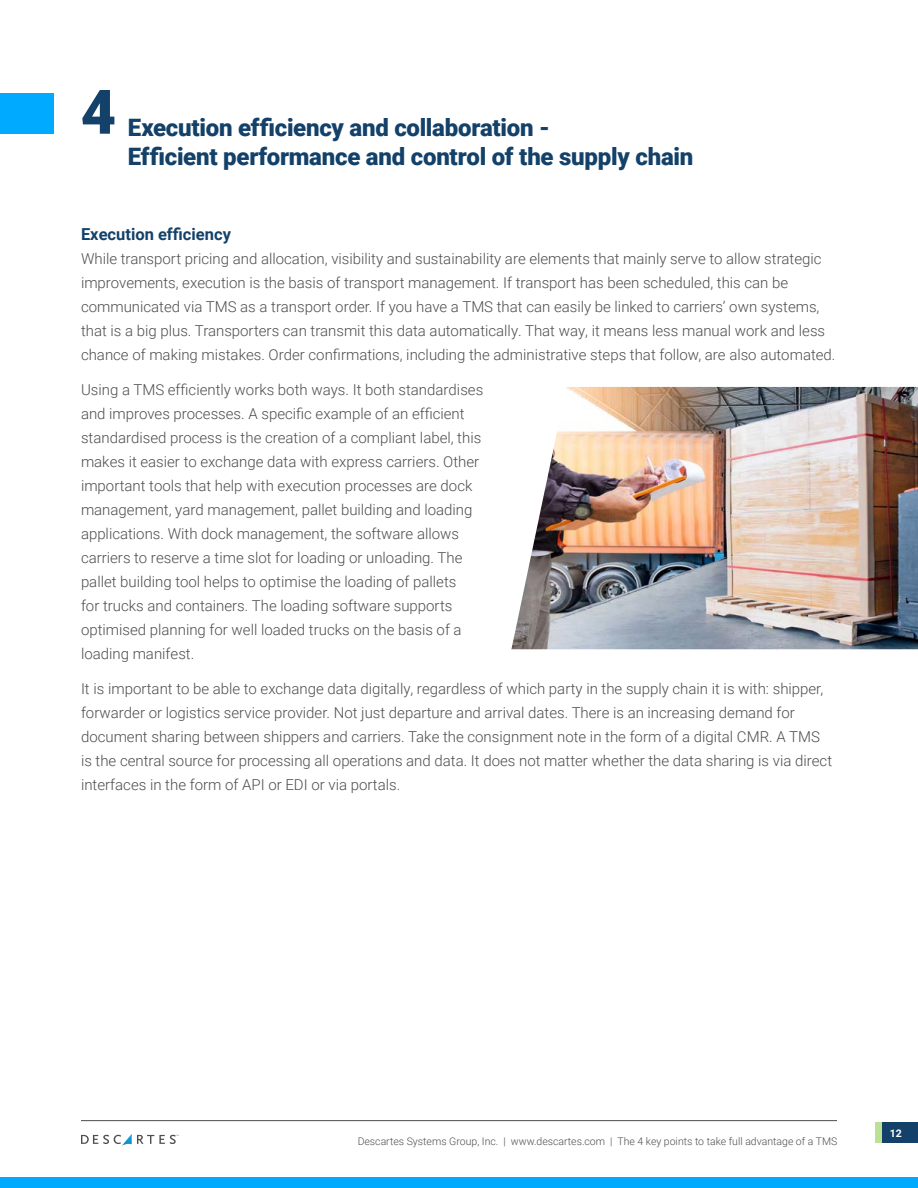
<style>
.page{position:relative;width:918px;height:1188px;background:#fff}
.page>*{position:absolute;margin:0;border:0;box-sizing:border-box;transform-origin:0 0}
.t1{font:900 61.5px "Roboto";color:#134169}
.t2{font:900 24px/28.8px "Roboto";letter-spacing:-.01em;color:#134169}
.t3{font:700 16.5px "Roboto";color:#134169}
.t4{font:300 15px/24px "Roboto";color:#4d4d4d}
.t5{font:700 11.1px "Roboto";color:#fff}
.t6{font:300 10.5px "Roboto";color:#4d4d4d}
.s1{font-size:10.5px}
</style>
<div class="page">
<svg style="left:81px;top:1134px;width:98px;height:12px"></svg>
<div style="left:882px;top:1122px;width:36px;height:21px;background:#134169"></div>
<div style="left:876px;top:1122px;width:6px;height:21px;background:#bce194"></div>
<div style="left:0;top:1177px;width:918px;height:11px;background:#0af"></div>
<div style="left:0;top:93px;width:54px;height:41px;background:#0af"></div>
<img style="left:511px;top:387px;width:407px;height:262px">
<hr style="left:81px;top:1120px;width:756px;height:1px;background:#4d4d4d">
<h1 class="t1" style="left:81px;top:69px;width:37px">4</h1>
<h2 class="t2" style="left:128px;top:112px;width:567px">Execution efficiency and collaboration -<br>Efficient performance and control of the supply chain</h2>
<p class="t3" style="left:81px;top:223px;width:151px">Execution efficiency</p>
<p class="t4" style="left:81px;top:246px;width:756px">While transport pricing and allocation, visibility and sustainability are elements that mainly serve to allow strategic improvements, execution is the basis of transport management. If transport has been scheduled, this can be communicated via TMS as a transport order. If you have a TMS that can easily be linked to carriers’ own systems, that is a big plus. Transporters can transmit this data automatically. That way, it means less manual work and less chance of making mistakes. Order confirmations, including the administrative steps that follow, are also automated.</p>
<p class="t4" style="left:81px;top:377px;width:404px">Using a TMS efficiently works both ways. It both standardises and improves processes. A specific example of an efficient standardised process is the creation of a compliant label, this makes it easier to exchange data with express carriers. Other important tools that help with execution processes are dock management, yard management, pallet building and loading applications. With dock management, the software allows carriers to reserve a time slot for loading or unloading. The pallet building tool helps to optimise the loading of pallets<br>for trucks and containers. The loading software supports optimised planning for well loaded trucks on the basis of a loading manifest.</p>
<p class="t4" style="left:81px;top:676px;width:753px">It is important to be able to exchange data digitally, regardless of which party in the supply chain it is with: shipper, forwarder or logistics service provider. Not just departure and arrival dates. There is an increasing demand for document sharing between shippers and carriers. Take the consignment note in the form of a digital CMR. A TMS is the central source for processing all operations and data. It does not matter whether the data sharing is via direct interfaces in the form of API or EDI or via portals.</p>
<p class="t6" style="left:358px;top:1134px;width:481px">Descartes Systems Group, Inc. | www.descartes.com | The 4 key points to take full advantage of a TMS</p>
<p class="t5" style="left:889px;top:1126px;width:15px">12<span class="s1">12</span></p>
</div>
